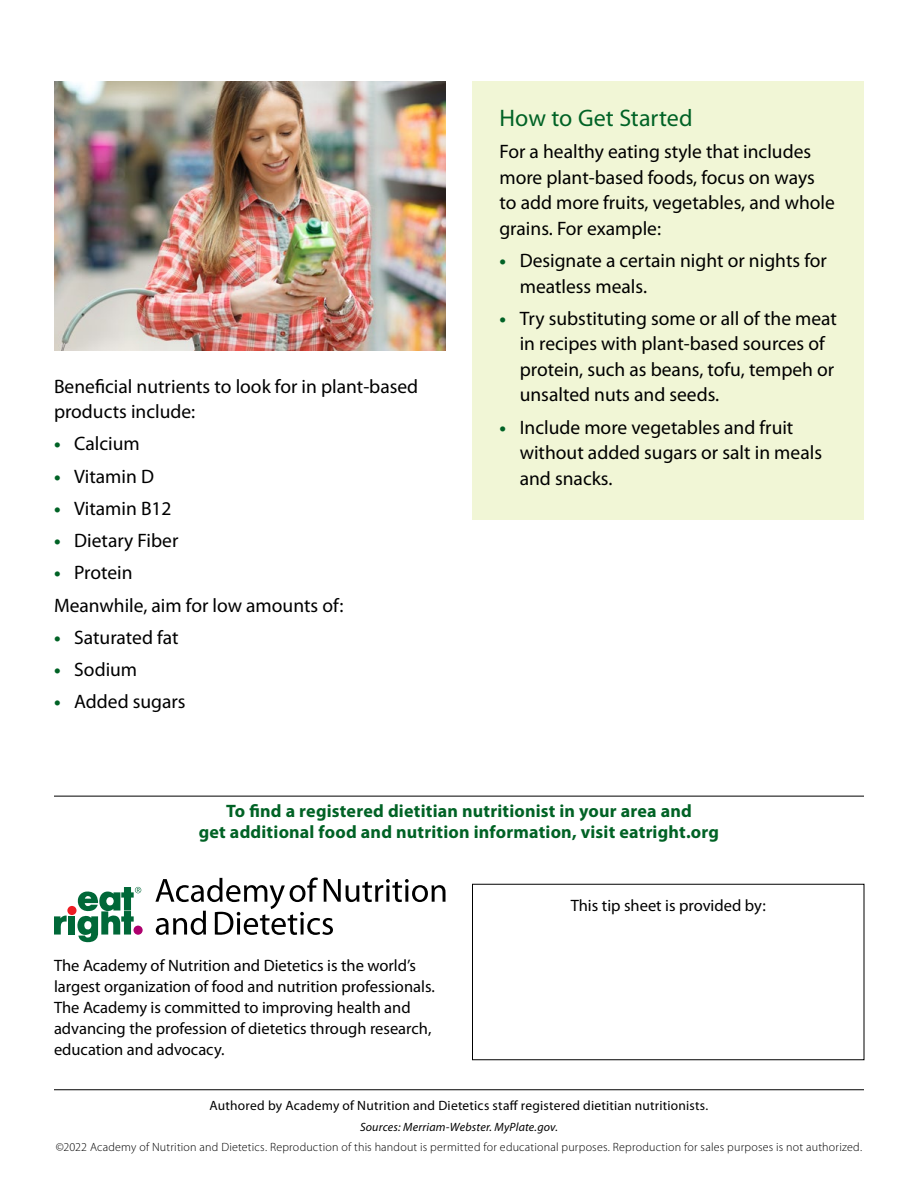
<style>
.page{position:relative;width:918px;height:1188px;background:#fff}
.page>*{position:absolute;margin:0;border:0;box-sizing:border-box;transform-origin:0 0}
.t1{font:24px "Myriad Pro";letter-spacing:.005em;color:#006225}
.t2{font:19.5px/25.5px "Myriad Pro";color:#000}
.t3{font:700 18px/21px "Myriad Pro";letter-spacing:.01em;color:#006225;text-align:center}
.t4{font:16.5px/21px "Myriad Pro";color:#000}
.t5{font:13.5px "Myriad Pro";letter-spacing:.015em;color:#000}
.t6{font:300 12px "Myriad Pro";letter-spacing:.02em;color:#000}
.t7{font:italic 12px "Myriad Pro";letter-spacing:.015em;color:#000}
.s1{font-weight:700;color:#006225}
</style>
<div class="page">
<div style="left:67px;top:906px;width:10px;height:9px;background:#ed1d24;border-radius:50%"></div>
<svg style="left:134px;top:926px;width:9px;height:9px"></svg>
<svg style="left:54px;top:915px;width:13px;height:20px"></svg>
<div style="left:68px;top:916px;width:7px;height:19px;background:#006838"></div>
<svg style="left:77px;top:887px;width:64px;height:56px"></svg>
<svg style="left:155px;top:877px;width:290px;height:58px"></svg>
<hr style="left:54px;top:1089px;width:810px;height:1px;background:#000">
<hr style="left:54px;top:796px;width:810px;height:1px;background:#000">
<div style="left:472px;top:81px;width:392px;height:439px;background:#f1f6d6"></div>
<img style="left:54px;top:81px;width:392px;height:270px">
<p class="t2" style="left:54px;top:374px;width:366px">Beneficial nutrients to look for in plant-based products include:</p>
<p class="t2" style="left:54px;top:431px;width:87px"><span class="s1">•</span> Calcium</p>
<p class="t2" style="left:54px;top:464px;width:101px"><span class="s1">•</span> Vitamin D</p>
<p class="t2" style="left:54px;top:496px;width:119px"><span class="s1">•</span> Vitamin B12</p>
<p class="t2" style="left:54px;top:528px;width:126px"><span class="s1">•</span> Dietary Fiber</p>
<p class="t2" style="left:54px;top:557px;width:291px;line-height:32.2px"><span class="s1">•</span> Protein<br>Meanwhile, aim for low amounts of:</p>
<p class="t2" style="left:54px;top:625px;width:126px"><span class="s1">•</span> Saturated fat</p>
<p class="t2" style="left:54px;top:657px;width:85px"><span class="s1">•</span> Sodium</p>
<p class="t2" style="left:54px;top:690px;width:133px"><span class="s1">•</span> Added sugars</p>
<p class="t1" style="left:500px;top:105px;width:195px">How to Get Started</p>
<p class="t2" style="left:500px;top:139px;width:337px">For a healthy eating style that includes more plant-based foods, focus on ways to add more fruits, vegetables, and whole grains. For example:</p>
<p class="t2" style="left:520px;top:248px;width:309px;text-indent:-20px"><span class="s1">•</span> Designate a certain night or nights for meatless meals.</p>
<p class="t2" style="left:520px;top:306px;width:319px;text-indent:-20px"><span class="s1">•</span> Try substituting some or all of the meat in recipes with plant-based sources of protein, such as beans, tofu, tempeh or unsalted nuts and seeds.</p>
<p class="t2" style="left:520px;top:415px;width:304px;text-indent:-20px"><span class="s1">•</span> Include more vegetables and fruit without added sugars or salt in meals and snacks.</p>
<p class="t3" style="left:199px;top:800px;width:522px">To find a registered dietitian nutritionist in your area and<br>get additional food and nutrition information, visit eatright.org</p>
<p class="t4" style="left:54px;top:955px;width:382px">The Academy of Nutrition and Dietetics is the world’s largest organization of food and nutrition professionals.<br>The Academy is committed to improving health and advancing the profession of dietetics through research, education and advocacy.</p>
<p class="t4" style="left:571px;top:895px;width:197px">This tip sheet is provided by:</p>
<p class="t5" style="left:210px;top:1098px;width:500px">Authored by Academy of Nutrition and Dietetics staff registered dietitian nutritionists.</p>
<p class="t7" style="left:360px;top:1120px;width:199px">Sources: Merriam-Webster. MyPlate.gov.</p>
<p class="t6" style="left:56px;top:1140px;width:808px">©2022 Academy of Nutrition and Dietetics. Reproduction of this handout is permitted for educational purposes. Reproduction for sales purposes is not authorized.</p>
</div>
